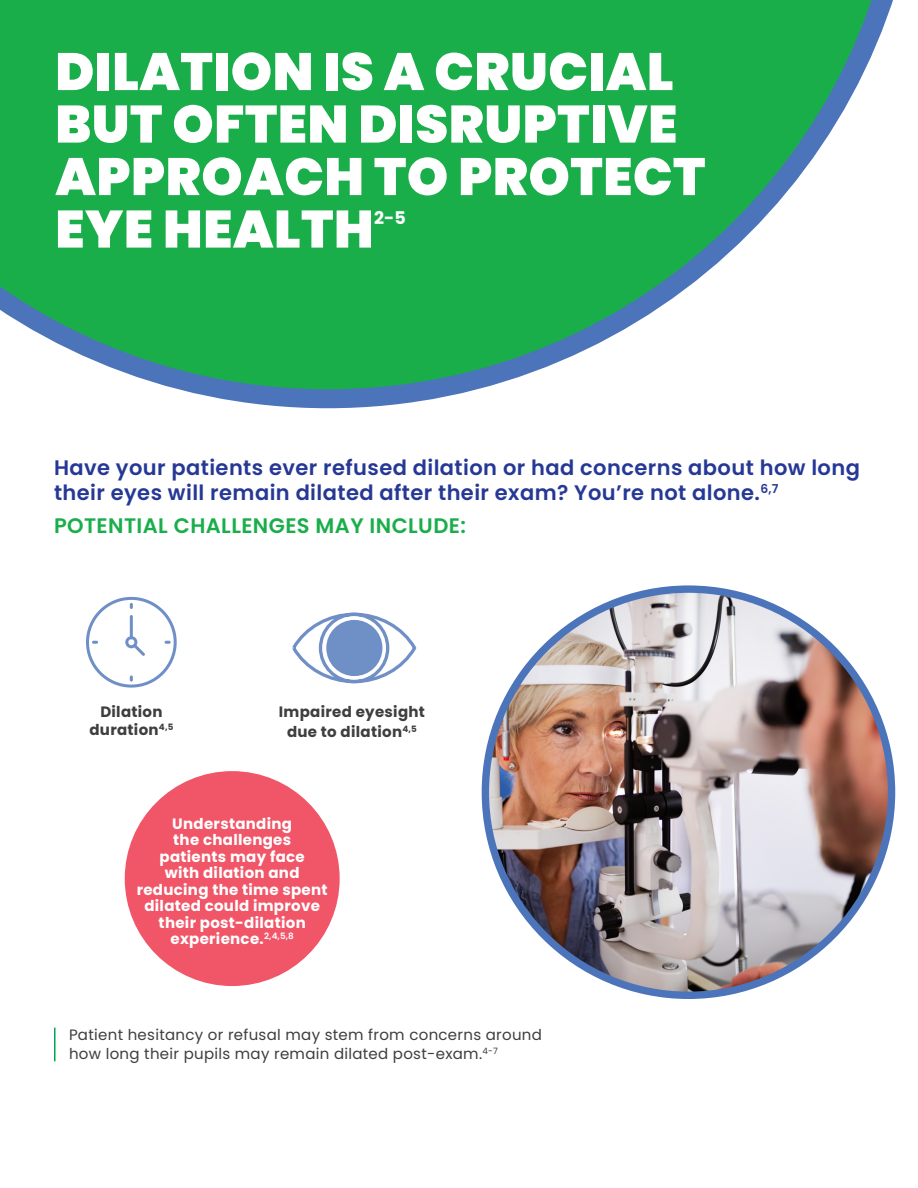
<style>
.page{position:relative;width:918px;height:1188px;background:#fff}
.page>*{position:absolute;margin:0;border:0;box-sizing:border-box;transform-origin:0 0}
.t1{font:900 52.5px/52.5px "Poppins";letter-spacing:.01em;color:#fff}
.t2{font:600 21px/25.2px "Poppins";letter-spacing:.02em;color:#263895}
.t3{font:600 21px "Poppins";letter-spacing:.02em;color:#1aae4b}
.t4{font:700 17.55px "Poppins";color:#fff}
.t5{font:700 15px/16.5px "Poppins";letter-spacing:.02em;color:#fff;text-align:center}
.t6{font:15px/19.5px "Poppins";letter-spacing:.02em;color:#3e3e3f}
.t7{font:700 15px/18px "Poppins";letter-spacing:.02em;color:#3e3e3f;text-align:center}
</style>
<div class="page">
<svg style="left:178px;top:389px;width:300px;height:19px;fill:#4c74ba"></svg>
<svg style="left:0;top:0;width:893px;height:389px;fill:#1aae4b"></svg>
<hr style="left:54px;top:1028px;width:2px;height:33px;background:#00a64f">
<div style="left:125px;top:771px;width:215px;height:215px;background:#f05668;border-radius:50%"></div>
<svg style="left:86px;top:597px;width:91px;height:91px"></svg>
<svg style="left:292px;top:612px;width:125px;height:72px"></svg>
<img style="left:485px;top:589px;width:407px;height:406px;border-radius:203px">
<div style="left:326px;top:620px;width:56px;height:56px;background:#6f8fc7;border-radius:50%"></div>
<p class="t1" style="left:55px;top:46px;width:652px">DILATION IS A CRUCIAL<br>BUT OFTEN DISRUPTIVE<br>APPROACH TO PROTECT<br>EYE HEALTH</p>
<p class="t4" style="left:374px;top:208px;width:33px">2-5</p>
<p class="t2" style="left:54px;top:455px;width:808px">Have your patients ever refused dilation or had concerns about how long their eyes will remain dilated after their exam? You’re not alone.<sup>6,7</sup></p>
<p class="t3" style="left:54px;top:514px;width:413px">POTENTIAL CHALLENGES MAY INCLUDE:</p>
<p class="t7" style="left:89px;top:703px;width:85px">Dilation duration<sup>4,5</sup></p>
<p class="t7" style="left:279px;top:702px;width:148px;line-height:19.5px">Impaired eyesight due to dilation<sup>4,5</sup></p>
<p class="t5" style="left:137px;top:815px;width:192px">Understanding<br>the challenges<br>patients may face<br>with dilation and reducing the time spent dilated could improve their post-dilation experience.<sup>2,4,5,8</sup></p>
<p class="t6" style="left:69px;top:1025px;width:474px">Patient hesitancy or refusal may stem from concerns around how long their pupils may remain dilated post-exam.<sup>4-7</sup></p>
</div>
